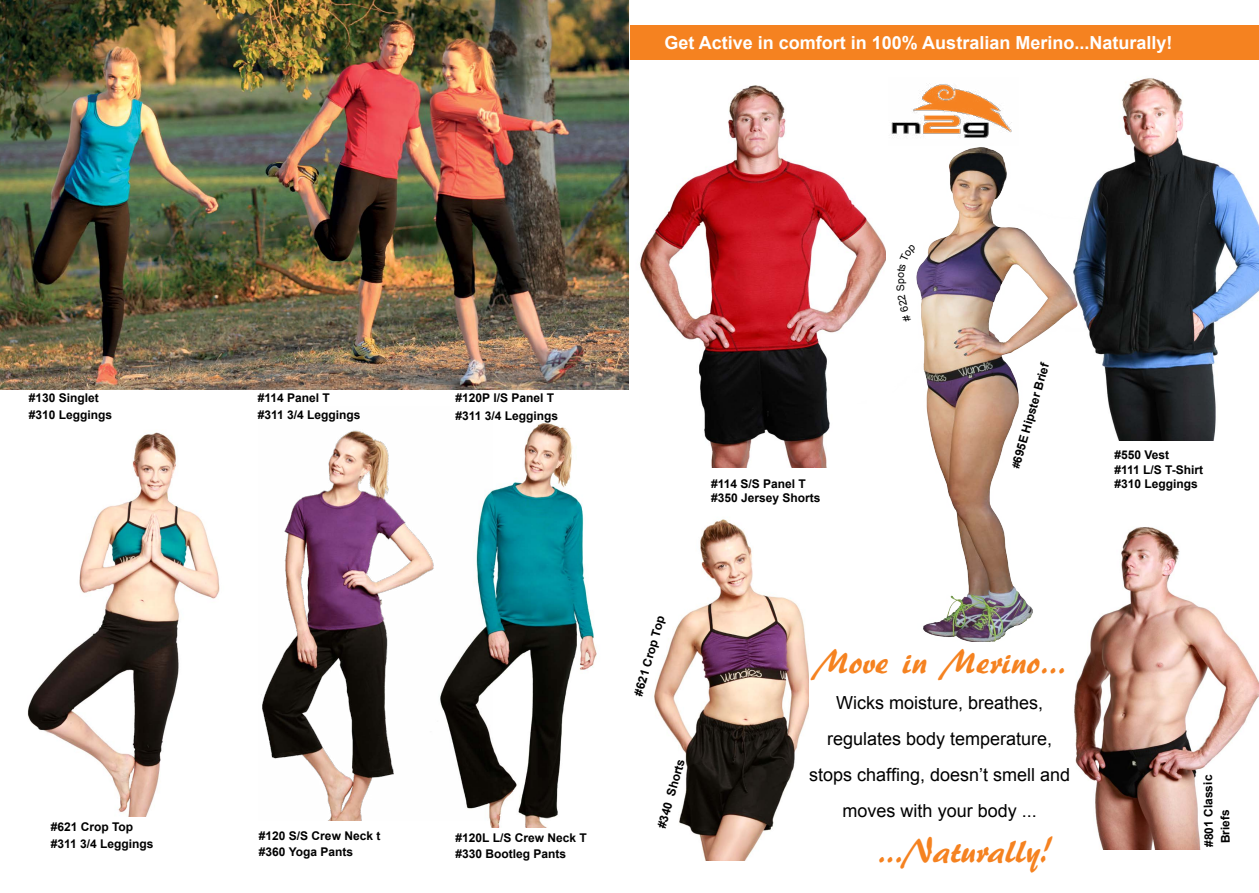
<style>
.page{position:relative;width:1259px;height:893px;background:#fff}
.page>*{position:absolute;margin:0;border:0;box-sizing:border-box;transform-origin:0 0}
.t1{font:36px "ARBERKLEY";color:#f58220}
.t2{font:18px/36px "Arial";color:#000;text-align:center}
.t3{font:700 18px "Arial";color:#fff}
.t4{font:700 12px/16.5px "Arial";color:#000}
.s1{font-size:10.5px}
</style>
<div class="page">
<img style="left:0;top:0;width:629px;height:389px">
<img style="left:490px;top:423px;width:107px;height:404px">
<img style="left:27px;top:432px;width:193px;height:385px">
<img style="left:1122px;top:78px;width:137px;height:362px">
<img style="left:261px;top:423px;width:231px;height:398px">
<div style="left:630px;top:25px;width:629px;height:35px;background:#f58220"></div>
<img style="left:640px;top:85px;width:181px;height:383px">
<img style="left:821px;top:116px;width:325px;height:526px">
<img style="left:888px;top:83px;width:130px;height:63px">
<img style="left:654px;top:519px;width:154px;height:341px">
<img style="left:1072px;top:511px;width:187px;height:338px">
<svg style="left:896px;top:244px;width:21px;height:78px"></svg>
<h2 class="t3" style="left:664px;top:30px;width:509px">Get Active in comfort in 100% Australian Merino...Naturally!</h2>
<p class="t4" style="left:29px;top:390px;width:85px">#130 Singlet #310 Leggings</p>
<p class="t4" style="left:258px;top:390px;width:104px">#114 Panel T<br>#311 3/4 Leggings</p>
<p class="t4" style="left:455px;top:389px;width:104px;line-height:18px">#120P l/S Panel T #311 3/4 Leggings</p>
<p class="t4" style="left:51px;top:819px;width:104px">#621 Crop Top #311 3/4 Leggings</p>
<p class="t4" style="left:259px;top:827px;width:123px">#120 S/S Crew Neck t #360 Yoga Pants</p>
<p class="t4" style="left:455px;top:829px;width:133px">#120L L/S Crew Neck T #330 Bootleg Pants</p>
<p class="t4" style="left:1007px;top:466px;width:111px;rotate:-74deg"><span class="s1">#</span>695E Hipster Brief</p>
<p class="t4" style="left:1114px;top:448px;width:90px;line-height:14.4px">#550 Vest<br>#111 L/S T-Shirt</p>
<p class="t4" style="left:711px;top:475px;width:96px">#114 S/S Panel T</p>
<p class="t4" style="left:1114px;top:476px;width:85px">#310 Leggings</p>
<p class="t4" style="left:711px;top:490px;width:111px">#350 Jersey Shorts</p>
<p class="t4" style="left:630px;top:693px;width:84px;rotate:-74deg">#621 Crop Top</p>
<p class="t4" style="left:653px;top:826px;width:73px;rotate:-74deg">#340 Shorts</p>
<h1 class="t1" style="left:813px;top:640px;width:254px">Move in Merino...</h1>
<h2 class="t2" style="left:809px;top:685px;width:263px">Wicks moisture, breathes, regulates body temperature, stops chaffing, doesn’t smell and moves with your body ...</h2>
<h1 class="t1" style="left:877px;top:829px;width:177px">...Naturally!</h1>
<p class="t4" style="left:1201px;top:847px;width:74px;rotate:-91deg">#801 Classic<br>Briefs</p>
</div>
